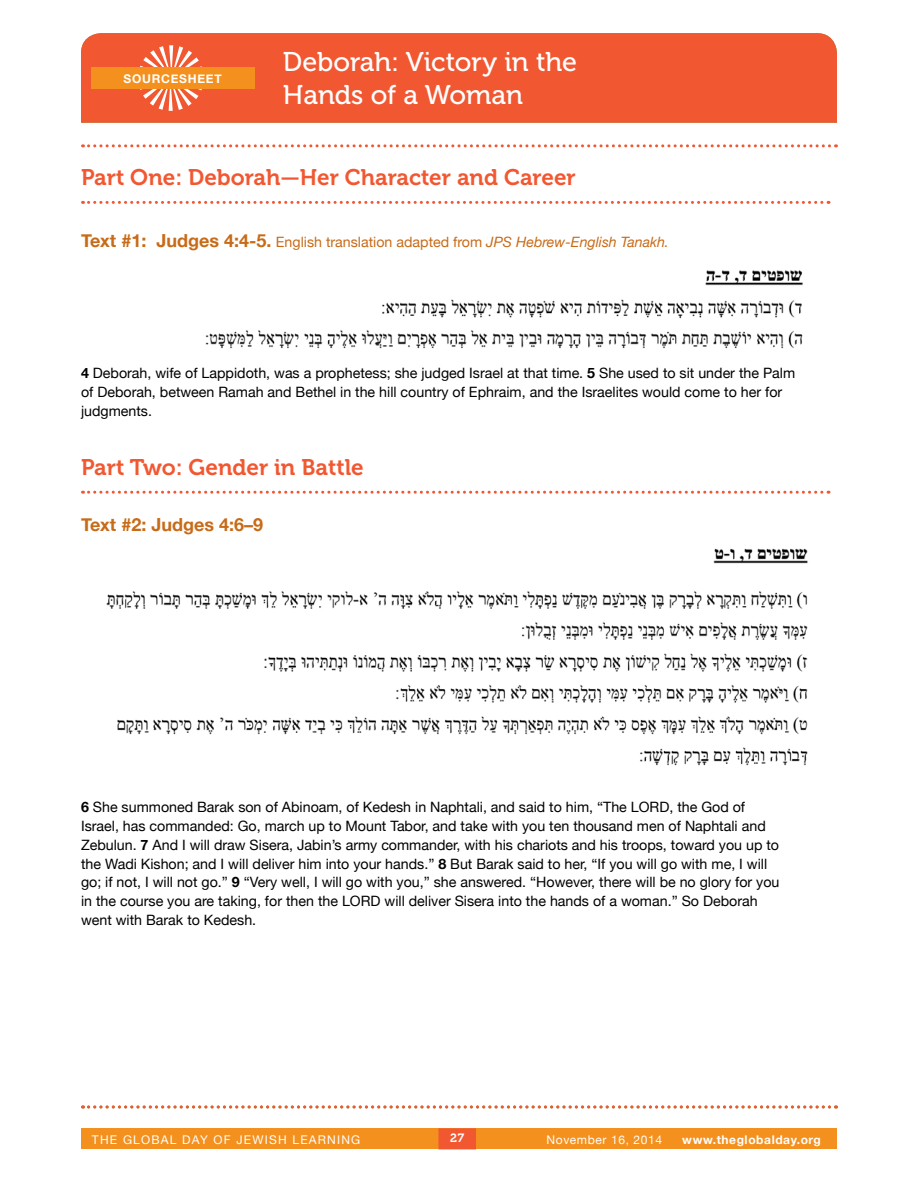
<style>
.page{position:relative;width:918px;height:1188px;background:#fff}
.page>*{position:absolute;margin:0;border:0;box-sizing:border-box;transform-origin:0 0}
.t1{font:27px/32.4px "Museo 500";color:#fff}
.t2{font:22.5px "Museo 700";color:#f15832}
.t3{font:700 18px "Helvetica Neue";color:#c86b18}
.t4{font:14.25px/18.8px "Helvetica Neue";color:#000}
.t5{font:14.25px "Helvetica Neue";color:#c86b18}
.t6{font:12px "Helvetica Neue";letter-spacing:.05em;color:#fff}
.t7{font:700 12px "Helvetica Neue";letter-spacing:.05em;color:#fff}
.t8{font:12px "Museo 700";color:#fff}
.s1{font-weight:700;font-size:18px}
.s2{font-style:italic}
.s3{font-weight:700}
</style>
<div class="page">
<div style="left:81px;top:33px;width:756px;height:90px;background:#f15832"></div>
<svg style="left:89px;top:144px;width:748px;height:3px"></svg>
<svg style="left:89px;top:201px;width:740px;height:3px"></svg>
<img style="left:205px;top:270px;width:598px;height:79px">
<svg style="left:89px;top:491px;width:740px;height:3px"></svg>
<img style="left:106px;top:548px;width:702px;height:218px">
<svg style="left:89px;top:1106px;width:748px;height:2px"></svg>
<div style="left:81px;top:1128px;width:756px;height:21px;background:#f4901d"></div>
<svg style="left:438px;top:1128px;width:38px;height:21px"></svg>
<svg style="left:132px;top:39px;width:77px;height:77px;background:#f37556"></svg>
<div style="left:91px;top:67px;width:164px;height:22px;background:#f4901d"></div>
<p class="t7" style="left:124px;top:69px;width:97px">sourcesh eet</p>
<h1 class="t1" style="left:283px;top:46px;width:296px">Deborah: Victory in the<br>Hands of a Woman</h1>
<h2 class="t2" style="left:81px;top:165px;width:496px">Part One: Deborah—Her Character and Career</h2>
<p class="t5" style="left:81px;top:232px;width:589px"><span class="s1">Text #1: Judges 4:4-5.</span> English translation adapted from <span class="s2">JPS Hebrew-English Tanakh.</span></p>
<p class="t4" style="left:81px;top:365px;width:716px"><span class="s3">4</span> Deborah, wife of Lappidoth, was a prophetess; she judged Israel at that time. <span class="s3">5</span> She used to sit under the Palm of Deborah, between Ramah and Bethel in the hill country of Ephraim, and the Israelites would come to her for judgments.</p>
<h2 class="t2" style="left:81px;top:455px;width:284px">Part Two: Gender in Battle</h2>
<p class="t3" style="left:81px;top:511px;width:184px">Text #2: Judges 4:6–9</p>
<p class="t4" style="left:81px;top:799px;width:700px"><span class="s3">6</span> She summoned Barak son of Abinoam, of Kedesh in Naphtali, and said to him, “The LORD, the God of Israel, has commanded: Go, march up to Mount Tabor, and take with you ten thousand men of Naphtali and Zebulun. <span class="s3">7</span> And I will draw Sisera, Jabin’s army commander, with his chariots and his troops, toward you up to the Wadi Kishon; and I will deliver him into your hands.” <span class="s3">8</span> But Barak said to her, “If you will go with me, I will go; if not, I will not go.” <span class="s3">9</span> “Very well, I will go with you,” she answered. “However, there will be no glory for you in the course you are taking, for then the LORD will deliver Sisera into the hands of a woman.” So Deborah went with Barak to Kedesh.</p>
<p class="t8" style="left:450px;top:1131px;width:15px">27</p>
<p class="t7" style="left:682px;top:1130px;width:140px">www.theglobalday.org</p>
<p class="t6" style="left:92px;top:1131px;width:17px">The</p>
<p class="t6" style="left:123px;top:1131px;width:20px">Global</p>
<p class="t6" style="left:182px;top:1131px;width:71px">Day of Jewish</p>
<p class="t6" style="left:292px;top:1131px;width:18px">Learning</p>
<p class="t6" style="left:547px;top:1131px;width:117px">November 16, 2014</p>
<p class="t6" style="left:133px;top:1131px;width:4px">l</p>
<p class="t6" style="left:300px;top:1131px;width:10px">n</p>
<p class="t6" style="left:618px;top:1131px;width:8px">7</p>
<p class="t6" style="left:655px;top:1131px;width:8px">3</p>
<p class="t7" style="left:801px;top:1130px;width:28px">com</p>
</div>
